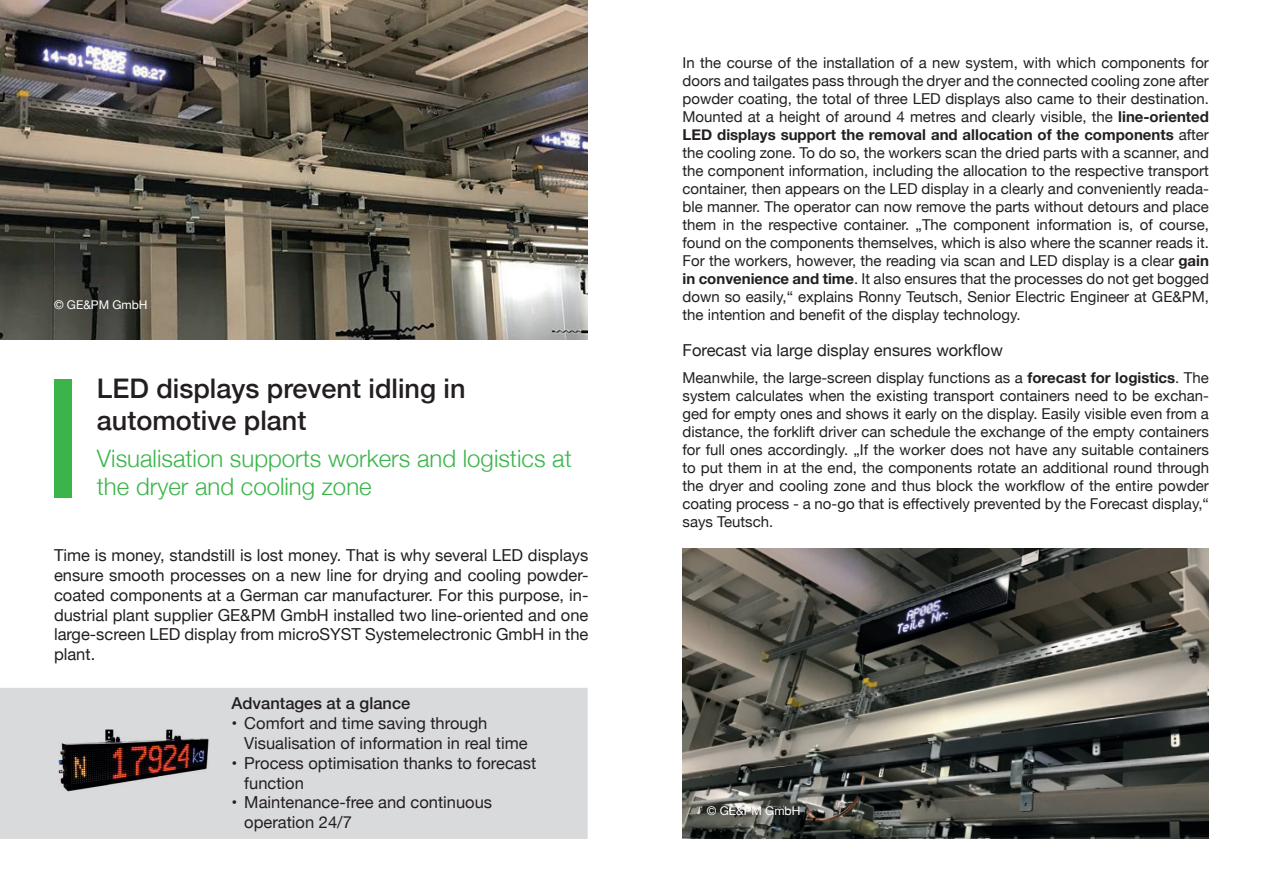
<style>
.page{position:relative;width:1263px;height:893px;background:#fff}
.page>*{position:absolute;margin:0;border:0;box-sizing:border-box;transform-origin:0 0}
.t1{font:500 27px/32.4px "Helvetica Neue";color:#231f20}
.t2{font:300 24px/28.8px "Helvetica Neue";color:#3bb54a}
.t3{font:16.5px/19.8px "Helvetica Neue";color:#231f20}
.t4{font:500 16.5px "Helvetica Neue";color:#231f20}
.t5{font:15px/18px "Helvetica Neue";color:#231f20;text-align:justify}
.t6{font:12px "Helvetica Neue";color:#fff}
.s1{font-weight:700}
</style>
<div class="page">
<div style="left:55px;top:379px;width:17px;height:118px;background:#3bb54a"></div>
<div style="left:0;top:688px;width:588px;height:151px;background:#d9dadc"></div>
<img style="left:58px;top:729px;width:152px;height:62px">
<img style="left:0;top:0;width:588px;height:339px">
<img style="left:682px;top:549px;width:527px;height:290px">
<p class="t6" style="left:54px;top:297px;width:95px">© GE&amp;PM GmbH</p>
<h1 class="t1" style="left:97px;top:370px;width:370px">LED displays prevent idling in automotive plant</h1>
<h2 class="t2" style="left:97px;top:442px;width:476px">Visualisation supports workers and logistics at the dryer and cooling zone</h2>
<p class="t3" style="left:54px;top:546px;width:536px;text-align:justify">Time is money, standstill is lost money. That is why several LED displays ensure smooth processes on a new line for drying and cooling powder&shy;coated components at a German car manufacturer. For this purpose, in&shy;dustrial plant supplier GE&amp;PM GmbH installed two line-oriented and one large-screen LED display from microSYST Systemelectronic GmbH in the plant.</p>
<p class="t4" style="left:232px;top:690px;width:180px">Advantages at a glance</p>
<p class="t3" style="left:244px;top:714px;width:285px;text-indent:-13px">• Comfort and time saving through<br>Visualisation of information in real time</p>
<p class="t3" style="left:244px;top:754px;width:293px;text-indent:-13px">• Process optimisation thanks to forecast function</p>
<p class="t3" style="left:244px;top:793px;width:249px;text-indent:-13px">• Maintenance-free and continuous operation 24/7</p>
<p class="t5" style="left:682px;top:55px;width:528px">In the course of the installation of a new system, with which components for doors and tailgates pass through the dryer and the connected cooling zone after powder coating, the total of three LED displays also came to their destination.<br>Mounted at a height of around 4 metres and clearly visible, the <span class="s1">line-oriented LED displays support the removal and allocation of the components</span> after the cooling zone. To do so, the workers scan the dried parts with a scanner, and the component information, including the allocation to the respective transport container, then appears on the LED display in a clearly and conveniently reada&shy;ble manner. The operator can now remove the parts without detours and place them in the respective container. „The component information is, of course, found on the components themselves, which is also where the scanner reads it.<br>For the workers, however, the reading via scan and LED display is a clear <span class="s1">gain in convenience and time</span>. It also ensures that the processes do not get bogged down so easily,“ explains Ronny Teutsch, Senior Electric Engineer at GE&amp;PM, the intention and benefit of the display technology.</p>
<p class="t3" style="left:682px;top:341px;width:322px">Forecast via large display ensures workflow</p>
<p class="t5" style="left:682px;top:370px;width:528px">Meanwhile, the large-screen display functions as a <span class="s1">forecast for logistics</span>. The system calculates when the existing transport containers need to be exchan&shy;ged for empty ones and shows it early on the display. Easily visible even from a distance, the forklift driver can schedule the exchange of the empty containers for full ones accordingly. „If the worker does not have any suitable containers to put them in at the end, the components rotate an additional round through the dryer and cooling zone and thus block the workflow of the entire powder coating process - a no-go that is effectively prevented by the Forecast display,“ says Teutsch.</p>
<p class="t6" style="left:707px;top:802px;width:95px">© GE&amp;PM GmbH</p>
</div>
